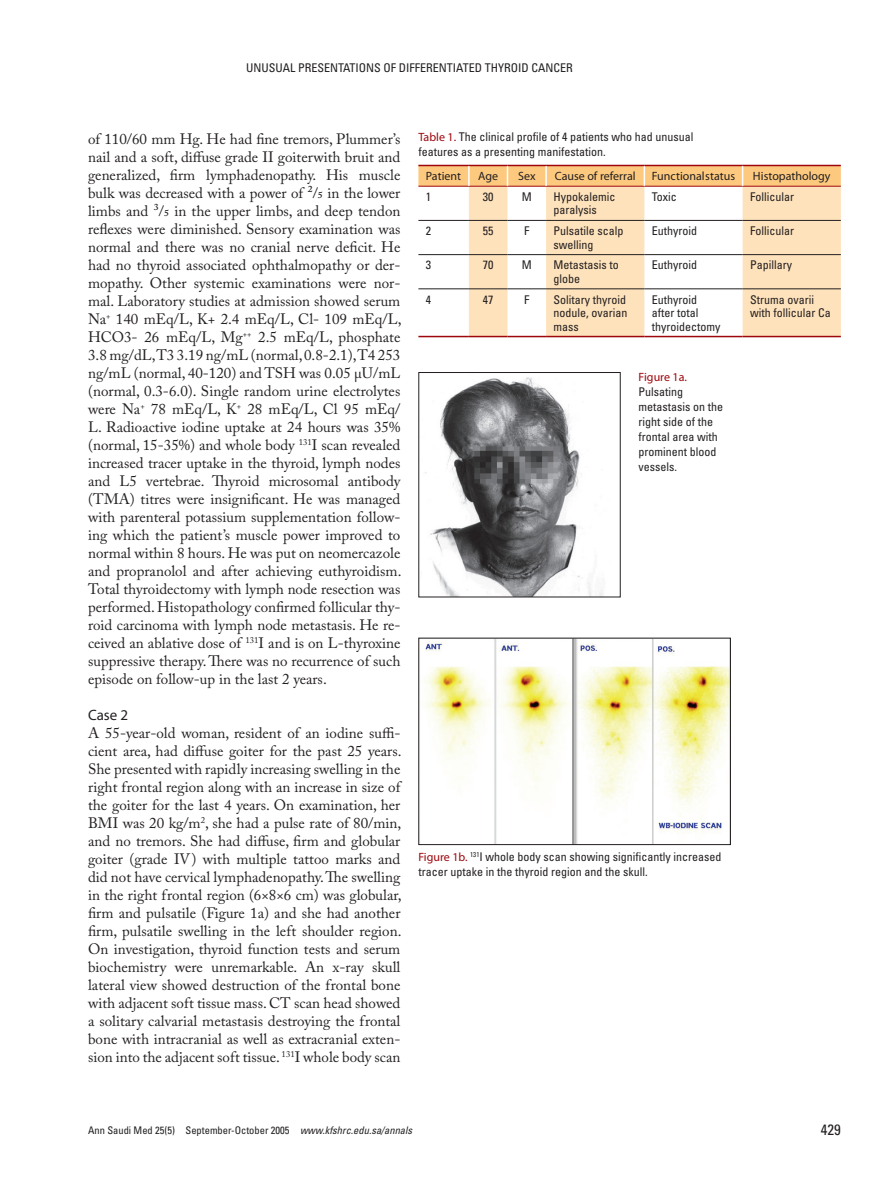
<style>
.page{position:relative;width:893px;height:1191px;background:#fff}
.page>*{position:absolute;margin:0;border:0;box-sizing:border-box;transform-origin:0 0}
.t1{font:15px/18px "Adobe Caslon Pro";color:#231f20;text-align:justify}
.t2{font:15px "Myriad Pro";color:#231f20}
.t3{font:condensed 15px "Univers LT Std";color:#231f20}
.t4{font:condensed 12px/13.5px "Univers LT Std";color:#231f20}
.t5{font:12px "Myriad Pro";color:#231f20}
.t6{font:12px "Myriad Pro";color:#9d070d}
.t7{font:condensed 10.5px "Univers LT Std";color:#231f20}
.s1{font-family:"Myriad Pro";font-stretch:normal;color:#9d070d}
.s2{font-style:italic}
</style>
<div class="page">
<svg style="left:469px;top:187px;width:372px;height:149px;fill:#fee2bb"></svg>
<hr style="left:418px;top:186px;width:51px;height:1px;background:#9d070d">
<hr style="left:469px;top:186px;width:38px;height:1px;background:#9d070d">
<hr style="left:507px;top:186px;width:39px;height:1px;background:#9d070d">
<hr style="left:546px;top:186px;width:98px;height:1px;background:#9d070d">
<hr style="left:644px;top:186px;width:99px;height:1px;background:#9d070d">
<hr style="left:743px;top:186px;width:98px;height:1px;background:#9d070d">
<svg style="left:418px;top:165px;width:423px;height:21px;background:#f5bb78"></svg>
<hr style="left:418px;top:336px;width:51px;height:1px;background:#9d070d">
<hr style="left:469px;top:336px;width:38px;height:1px;background:#9d070d">
<hr style="left:507px;top:336px;width:39px;height:1px;background:#9d070d">
<hr style="left:546px;top:336px;width:98px;height:1px;background:#9d070d">
<hr style="left:644px;top:336px;width:99px;height:1px;background:#9d070d">
<hr style="left:743px;top:336px;width:98px;height:1px;background:#9d070d">
<hr style="left:418px;top:220px;width:51px;height:1px;background:#231f20">
<hr style="left:469px;top:220px;width:38px;height:1px;background:#231f20">
<hr style="left:507px;top:220px;width:39px;height:1px;background:#231f20">
<hr style="left:546px;top:220px;width:98px;height:1px;background:#231f20">
<hr style="left:644px;top:220px;width:99px;height:1px;background:#231f20">
<hr style="left:743px;top:220px;width:98px;height:1px;background:#231f20">
<hr style="left:418px;top:254px;width:51px;height:1px;background:#231f20">
<hr style="left:469px;top:254px;width:38px;height:1px;background:#231f20">
<hr style="left:507px;top:254px;width:39px;height:1px;background:#231f20">
<hr style="left:546px;top:254px;width:98px;height:1px;background:#231f20">
<hr style="left:644px;top:254px;width:99px;height:1px;background:#231f20">
<hr style="left:743px;top:254px;width:98px;height:1px;background:#231f20">
<hr style="left:418px;top:288px;width:51px;height:1px;background:#231f20">
<hr style="left:469px;top:288px;width:38px;height:1px;background:#231f20">
<hr style="left:507px;top:288px;width:39px;height:1px;background:#231f20">
<hr style="left:546px;top:288px;width:98px;height:1px;background:#231f20">
<hr style="left:644px;top:288px;width:99px;height:1px;background:#231f20">
<hr style="left:743px;top:288px;width:98px;height:1px;background:#231f20">
<img style="left:425px;top:377px;width:178px;height:218px">
<div style="left:418px;top:372px;width:203px;height:225px;border:1px solid #231f20"></div>
<img style="left:425px;top:640px;width:304px;height:203px">
<div style="left:418px;top:638px;width:313px;height:207px;border:1px solid #231f20"></div>
<p class="t4" style="left:246px;top:61px;width:328px">Unusual presentations of differentiated thyroid cancer</p>
<p class="t1" style="left:88px;top:130px;width:315px">of 110/60 mm Hg. He had fine tremors, Plummer’s nail and a soft, diffuse grade II goiterwith bruit and generalized, firm lymphadenopathy. His muscle bulk was decreased with a power of ²/5 in the lower limbs and ³/5 in the upper limbs, and deep tendon reflexes were diminished. Sensory examination was normal and there was no cranial nerve deficit. He had no thyroid associated ophthalmopathy or der&shy;mopathy. Other systemic examinations were nor&shy;mal. Laboratory studies at admission showed serum Na<sup>+</sup> 140 mEq/L, K+ 2.4 mEq/L, Cl- 109 mEq/L, HCO3- 26 mEq/L, Mg<sup>++</sup> 2.5 mEq/L, phosphate 3.8 mg/dL, T3 3.19 ng/mL (normal, 0.8-2.1), T4 253 ng/mL (normal, 40-120) and TSH was 0.05 µU/mL (normal, 0.3-6.0). Single random urine electrolytes were Na<sup>+</sup> 78 mEq/L, K<sup>+</sup> 28 mEq/L, Cl 95 mEq/ L. Radioactive iodine uptake at 24 hours was 35% (normal, 15-35%) and whole body <sup>131</sup>I scan revealed increased tracer uptake in the thyroid, lymph nodes and L5 vertebrae. Thyroid microsomal antibody (TMA) titres were insignificant. He was managed with parenteral potassium supplementation follow&shy;ing which the patient’s muscle power improved to normal within 8 hours. He was put on neomercazole and propranolol and after achieving euthyroidism.<br>Total thyroidectomy with lymph node resection was performed. Histopathology confirmed follicular thy&shy;roid carcinoma with lymph node metastasis. He re&shy;ceived an ablative dose of <sup>131</sup>I and is on L-thyroxine suppressive therapy. There was no recurrence of such episode on follow-up in the last 2 years.</p>
<p class="t2" style="left:88px;top:706px;width:42px">Case 2</p>
<p class="t1" style="left:88px;top:724px;width:315px">A 55-year-old woman, resident of an iodine suffi&shy;cient area, had diffuse goiter for the past 25 years.<br>She presented with rapidly increasing swelling in the right frontal region along with an increase in size of the goiter for the last 4 years. On examination, her BMI was 20 kg/m<sup>2</sup>, she had a pulse rate of 80/min, and no tremors. She had diffuse, firm and globular goiter (grade IV) with multiple tattoo marks and did not have cervical lymphadenopathy. The swelling in the right frontal region (6×8×6 cm) was globular, firm and pulsatile (Figure 1a) and she had another firm, pulsatile swelling in the left shoulder region.<br>On investigation, thyroid function tests and serum biochemistry were unremarkable. An x-ray skull lateral view showed destruction of the frontal bone with adjacent soft tissue mass. CT scan head showed a solitary calvarial metastasis destroying the frontal bone with intracranial as well as extracranial exten&shy;sion into the adjacent soft tissue. <sup>131</sup>I whole body scan</p>
<p class="t4" style="left:418px;top:129px;width:276px;line-height:15px"><span class="s1">Table 1.</span> The clinical profile of 4 patients who had unusual features as a presenting manifestation.</p>
<p class="t5" style="left:426px;top:169px;width:37px">Patient</p>
<p class="t5" style="left:478px;top:169px;width:21px">Age</p>
<p class="t5" style="left:518px;top:169px;width:19px">Sex</p>
<p class="t5" style="left:555px;top:169px;width:82px">Cause of referral</p>
<p class="t5" style="left:652px;top:169px;width:85px">Functional status</p>
<p class="t5" style="left:753px;top:169px;width:79px">Histopathology</p>
<p class="t4" style="left:426px;top:190px;width:7px">1</p>
<p class="t4" style="left:483px;top:190px;width:12px">30</p>
<p class="t4" style="left:522px;top:190px;width:11px">M</p>
<p class="t4" style="left:554px;top:190px;width:63px">Hypokalemic paralysis</p>
<p class="t4" style="left:652px;top:190px;width:26px">Toxic</p>
<p class="t4" style="left:750px;top:190px;width:45px">Follicular</p>
<p class="t4" style="left:426px;top:224px;width:7px">2</p>
<p class="t4" style="left:483px;top:224px;width:12px">55</p>
<p class="t4" style="left:524px;top:224px;width:7px">F</p>
<p class="t4" style="left:554px;top:224px;width:71px">Pulsatile scalp swelling</p>
<p class="t4" style="left:652px;top:224px;width:47px">Euthyroid</p>
<p class="t4" style="left:750px;top:224px;width:45px">Follicular</p>
<p class="t4" style="left:426px;top:258px;width:7px">3</p>
<p class="t4" style="left:483px;top:258px;width:12px">70</p>
<p class="t4" style="left:522px;top:258px;width:11px">M</p>
<p class="t4" style="left:554px;top:258px;width:67px">Metastasis to globe</p>
<p class="t4" style="left:652px;top:258px;width:47px">Euthyroid</p>
<p class="t4" style="left:750px;top:258px;width:43px">Papillary</p>
<p class="t4" style="left:426px;top:292px;width:7px">4</p>
<p class="t4" style="left:483px;top:292px;width:12px">47</p>
<p class="t4" style="left:524px;top:292px;width:7px">F</p>
<p class="t4" style="left:554px;top:292px;width:75px;text-align:justify">Solitary thyroid nodule, ovarian mass</p>
<p class="t4" style="left:652px;top:292px;width:70px">Euthyroid after total thyroidectomy</p>
<p class="t4" style="left:750px;top:292px;width:82px">Struma ovarii with follicular Ca</p>
<p class="t6" style="left:639px;top:369px;width:50px">Figure 1a.</p>
<p class="t4" style="left:639px;top:384px;width:86px;line-height:15px">Pulsating metastasis on the right side of the frontal area with prominent blood vessels.</p>
<p class="t4" style="left:418px;top:849px;width:304px;line-height:15px"><span class="s1">Figure 1b.</span> <sup>131</sup>I whole body scan showing significantly increased tracer uptake in the thyroid region and the skull.</p>
<p class="t7" style="left:88px;top:1124px;width:326px">Ann Saudi Med 25(5) September-October 2005 <span class="s2">www.kfshrc.edu.sa/annals</span></p>
<p class="t3" style="left:821px;top:1120px;width:21px">429</p>
</div>
